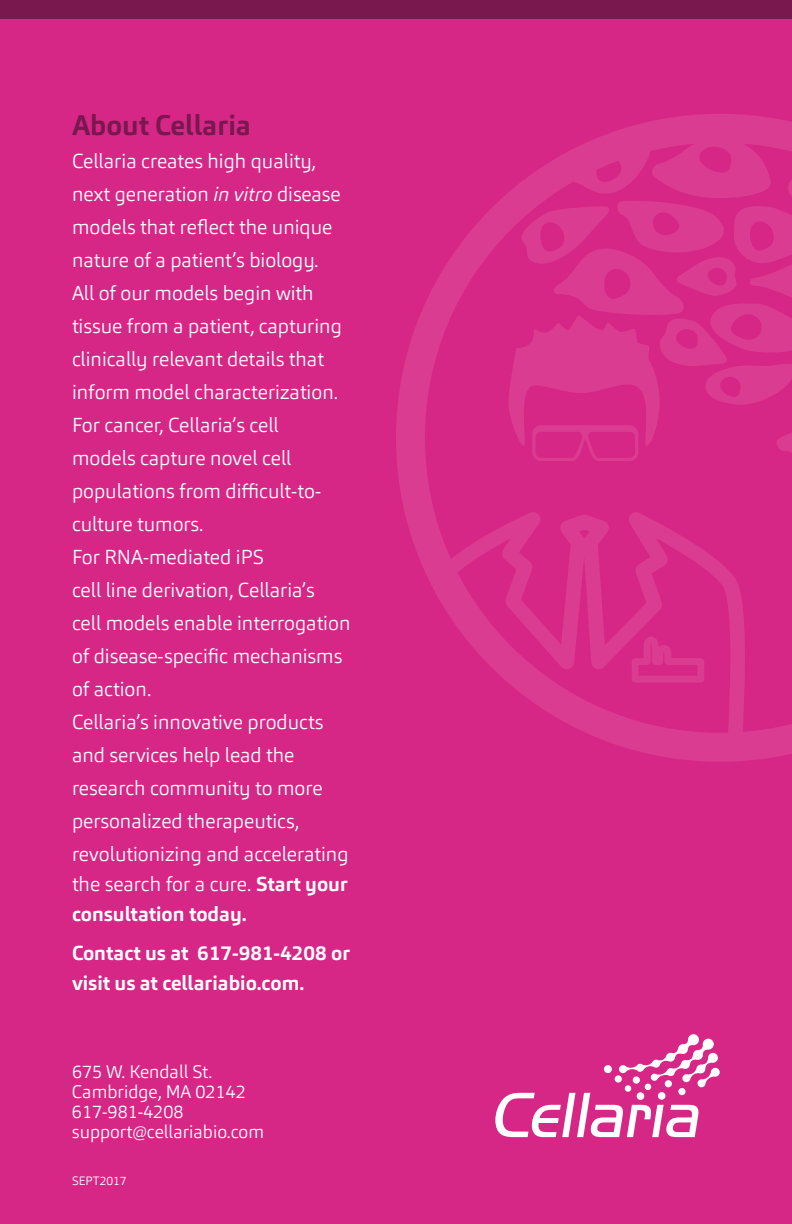
<style>
.page{position:relative;width:792px;height:1224px;background:#d72786}
.page>*{position:absolute;margin:0;border:0;box-sizing:border-box;transform-origin:0 0}
.Text{font:700 28px "Carnac";color:#78184f}
.Text-2{font:300 20px/30px "Carnac";color:#fff;text-align:justify}
.Text-3{font:700 20px/30px "Carnac";color:#fff}
.Text-4{font:300 18px/20px "Carnac";color:#fff}
.Text-5{font:300 12px "Carnac";color:#fff}
.s1{font-style:italic}
.s2{font-weight:700}
</style>
<div class="page">
<svg style="left:495px;top:1034px;width:225px;height:103px"></svg>
<div style="left:0;top:0;width:792px;height:19px;background:#78184f"></div>
<svg style="left:396px;top:114px;width:396px;height:648px"></svg>
<p class="Text" style="left:72px;top:107px;width:181px">About Cellaria</p>
<p class="Text-2" style="left:72px;top:146px;width:245px">Cellaria creates high quality,</p>
<p class="Text-2" style="left:72px;top:179px;width:270px">next generation <span class="s1">in vitro</span> disease</p>
<p class="Text-2" style="left:72px;top:212px;width:262px">models that reflect the unique</p>
<p class="Text-2" style="left:72px;top:245px;width:248px">nature of a patient’s biology.</p>
<p class="Text-2" style="left:72px;top:278px;width:243px">All of our models begin with</p>
<p class="Text-2" style="left:72px;top:311px;width:271px">tissue from a patient, capturing</p>
<p class="Text-2" style="left:72px;top:344px;width:253px">clinically relevant details that</p>
<p class="Text-2" style="left:72px;top:377px;width:268px">inform model characterization.</p>
<p class="Text-2" style="left:72px;top:410px;width:208px">For cancer, Cellaria’s cell</p>
<p class="Text-2" style="left:72px;top:443px;width:221px">models capture novel cell</p>
<p class="Text-2" style="left:72px;top:476px;width:251px">populations from difficult-to-</p>
<p class="Text-2" style="left:72px;top:509px;width:133px">culture tumors.</p>
<p class="Text-2" style="left:72px;top:542px;width:194px">For RNA-mediated iPS</p>
<p class="Text-2" style="left:72px;top:575px;width:244px">cell line derivation, Cellaria’s</p>
<p class="Text-2" style="left:72px;top:608px;width:280px">cell models enable interrogation</p>
<p class="Text-2" style="left:72px;top:641px;width:272px">of disease-specific mechanisms</p>
<p class="Text-2" style="left:72px;top:674px;width:81px">of action.</p>
<p class="Text-2" style="left:72px;top:707px;width:253px">Cellaria’s innovative products</p>
<p class="Text-2" style="left:72px;top:740px;width:224px">and services help lead the</p>
<p class="Text-2" style="left:72px;top:773px;width:252px">research community to more</p>
<p class="Text-2" style="left:72px;top:806px;width:229px">personalized therapeutics,</p>
<p class="Text-2" style="left:72px;top:839px;width:278px">revolutionizing and accelerating the search for a cure. <span class="s2">Start your consultation today.</span></p>
<p class="Text-3" style="left:72px;top:938px;width:280px">Contact us at 617-981-4208 or visit us at cellariabio.com.</p>
<p class="Text-4" style="left:72px;top:1061px;width:194px">675 W. Kendall St.<br>Cambridge, MA 02142<br>617-981-4208 support@cellariabio.com</p>
<p class="Text-5" style="left:72px;top:1173px;width:56px">SEPT2017</p>
</div>
